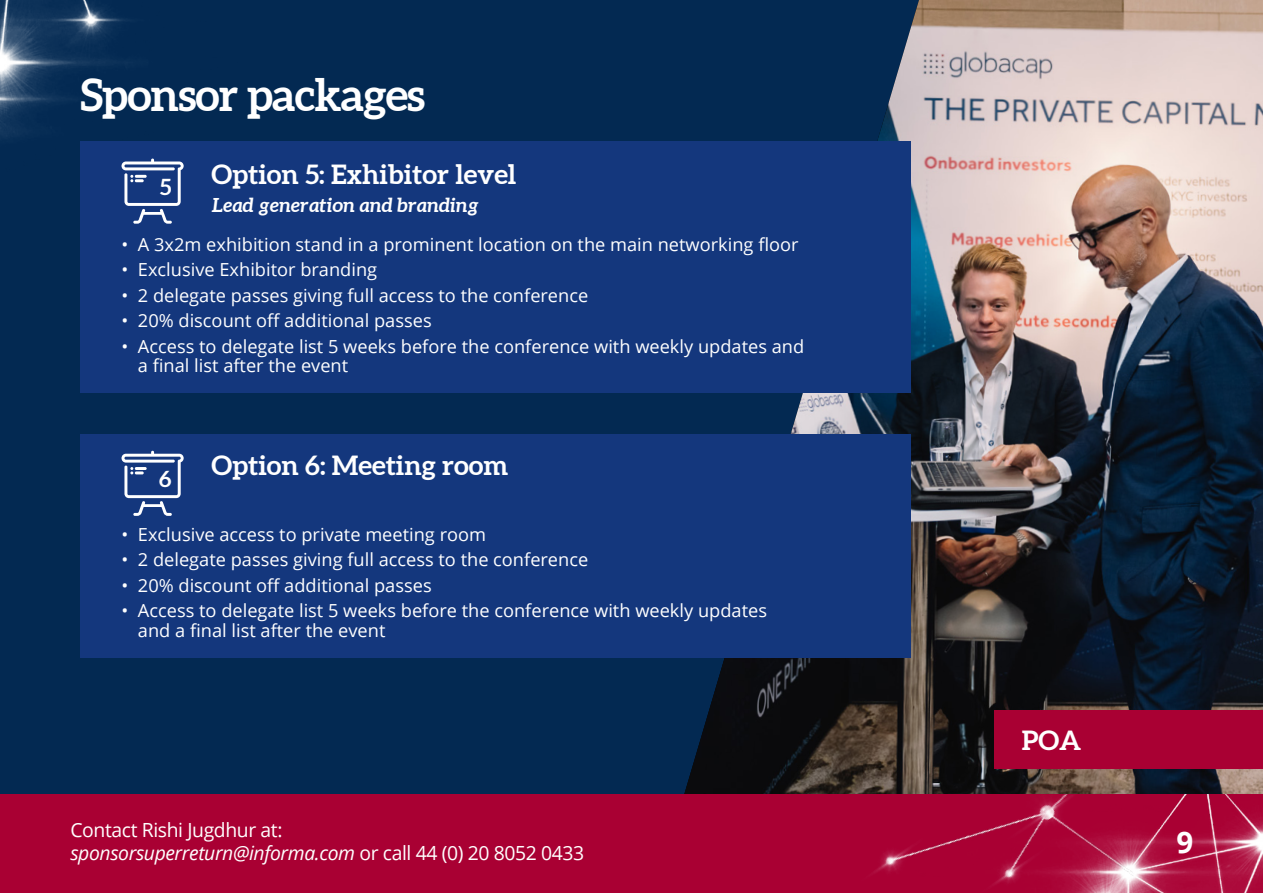
<style>
.page{position:relative;width:1263px;height:893px;background:#032952}
.page>*{position:absolute;margin:0;border:0;box-sizing:border-box;transform-origin:0 0}
.t1{font:700 45px "Aleo";letter-spacing:-.02em;color:#fff}
.t2{font:700 29.7px "Open Sans";color:#fff}
.t3{font:700 27px "Aleo";color:#fff}
.t4{font:700 22.5px "Aleo";color:#fff}
.t5{font:19.5px/23.4px "Open Sans";letter-spacing:-.02em;color:#fff}
.t6{font:italic 700 19.5px "Aleo";color:#fff}
.t7{font:18px/19.5px "Open Sans";color:#fff}
.s1{font-style:italic}
</style>
<div class="page">
<img style="left:684px;top:0;width:579px;height:794px">
<div style="left:994px;top:710px;width:269px;height:58px;background:#a90033"></div>
<img style="left:0;top:0;width:125px;height:137px">
<div style="left:80px;top:141px;width:830px;height:252px;background:#14377d"></div>
<svg style="left:121px;top:159px;width:63px;height:65px"></svg>
<div style="left:80px;top:434px;width:830px;height:224px;background:#14377d"></div>
<svg style="left:121px;top:451px;width:63px;height:65px"></svg>
<div style="left:0;top:794px;width:1263px;height:99px;background:#a90033"></div>
<img style="left:1133px;top:794px;width:130px;height:99px">
<img style="left:874px;top:794px;width:259px;height:99px">
<h1 class="t1" style="left:80px;top:67px;width:346px">Sponsor packages</h1>
<p class="t4" style="left:160px;top:173px;width:13px">5</p>
<h3 class="t3" style="left:212px;top:157px;width:306px">Option 5: Exhibitor level</h3>
<p class="t6" style="left:212px;top:193px;width:269px">Lead generation and branding</p>
<p class="t7" style="left:121px;top:234px;width:679px">• A 3x2m exhibition stand in a prominent location on the main networking floor</p>
<p class="t7" style="left:121px;top:260px;width:257px">• Exclusive Exhibitor branding</p>
<p class="t7" style="left:121px;top:285px;width:468px">• 2 delegate passes giving full access to the conference</p>
<p class="t7" style="left:121px;top:311px;width:312px">• 20% discount off additional passes</p>
<p class="t7" style="left:138px;top:336px;width:668px;text-indent:-17px">• Access to delegate list 5 weeks before the conference with weekly updates and a final list after the event</p>
<p class="t4" style="left:159px;top:465px;width:14px">6</p>
<h3 class="t3" style="left:212px;top:448px;width:298px">Option 6: Meeting room</h3>
<p class="t7" style="left:121px;top:524px;width:366px">• Exclusive access to private meeting room</p>
<p class="t7" style="left:121px;top:550px;width:468px">• 2 delegate passes giving full access to the conference</p>
<p class="t7" style="left:121px;top:575px;width:312px">• 20% discount off additional passes</p>
<p class="t7" style="left:138px;top:601px;width:631px;text-indent:-17px">• Access to delegate list 5 weeks before the conference with weekly updates and a final list after the event</p>
<h3 class="t3" style="left:1022px;top:724px;width:61px">POA</h3>
<p class="t5" style="left:70px;top:818px;width:515px">Contact Rishi Jugdhur at:<br><span class="s1">sponsorsuperreturn@informa.com</span> or call 44 (0) 20 8052 0433</p>
<h2 class="t2" style="left:1176px;top:821px;width:18px">9</h2>
</div>
